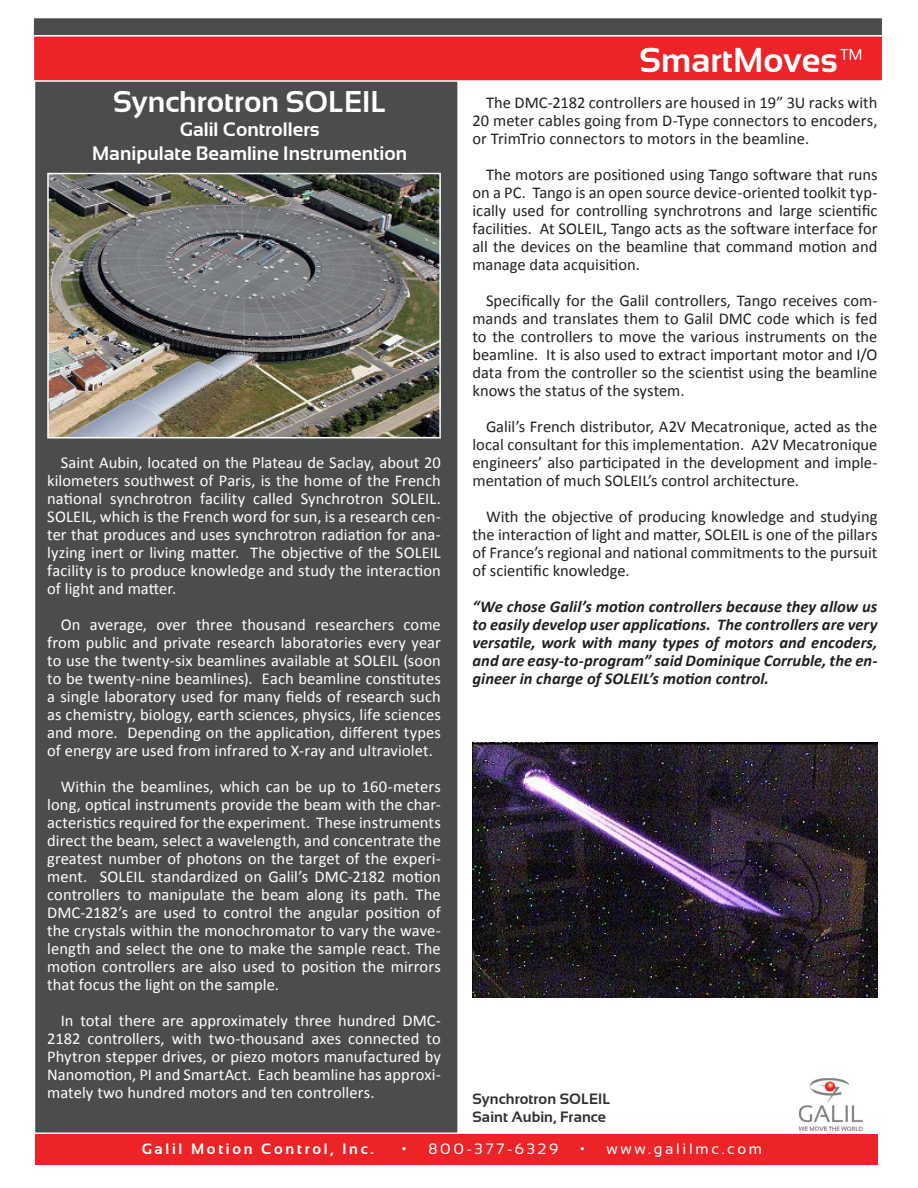
<style>
.page{position:relative;width:918px;height:1188px;background:#fff}
.page>*{position:absolute;margin:0;border:0;box-sizing:border-box;transform-origin:0 0}
.t1{font:700 34.5px "Sansation";color:#fff}
.t2{font:700 30px "Sansation";color:#fff}
.t3{font:700 19.5px "Sansation";color:#fff}
.t4{font:16.5px/18px "Calibri";letter-spacing:.005em;color:#fff;text-align:justify}
.t5{font:16.5px/18px "Calibri";color:#231f20;text-align:justify}
.t6{font:italic 700 16.5px/18px "Calibri";color:#231f20;text-align:justify}
.t7{font:700 15px "Sansation";letter-spacing:.005em;color:#312f30}
.t8{font:15px "Sansation";letter-spacing:.18em;color:#fff}
.t9{font:700 15px "Sansation";letter-spacing:.18em;color:#fff}
.s1{font-size:33px}
</style>
<div class="page">
<div style="left:34px;top:77px;width:425px;height:1057px;background:#4b4c4d;border:2px solid #fff"></div>
<div style="left:35px;top:1134px;width:843px;height:30px;background:#ec2327"></div>
<img style="left:798px;top:1078px;width:65px;height:53px">
<div style="left:33px;top:26px;width:850px;height:56px;background:#ec2327;border:2px solid #fff"></div>
<div style="left:32px;top:17px;width:851px;height:20px;background:#4b4c4d;border:2px solid #fff"></div>
<img style="left:50px;top:176px;width:388px;height:259px">
<div style="left:47px;top:173px;width:394px;height:265px;border:2px solid #fff"></div>
<img style="left:473px;top:742px;width:405px;height:256px">
<p class="t2" style="left:113px;top:85px;width:275px">Synchrotron SOLEIL</p>
<p class="t3" style="left:180px;top:119px;width:141px">Galil Controllers</p>
<p class="t3" style="left:92px;top:142px;width:317px">Manipulate Beamline Instrumention</p>
<p class="t4" style="left:47px;top:453px;width:395px;text-indent:14px">Saint Aubin, located on the Plateau de Saclay, about 20 kilometers southwest of Paris, is the home of the French national synchrotron facility called Synchrotron SOLEIL.<br>SOLEIL, which is the French word for sun, is a research cen&shy;ter that produces and uses synchrotron radiation for ana&shy;lyzing inert or living matter. The objective of the SOLEIL facility is to produce knowledge and study the interaction of light and matter.</p>
<p class="t4" style="left:47px;top:615px;width:395px;text-indent:14px">On average, over three thousand researchers come from public and private research laboratories every year to use the twenty-six beamlines available at SOLEIL (soon to be twenty-nine beamlines). Each beamline constitutes a single laboratory used for many fields of research such as chemistry, biology, earth sciences, physics, life sciences and more. Depending on the application, different types of energy are used from infrared to X-ray and ultraviolet.</p>
<p class="t4" style="left:47px;top:777px;width:395px;text-indent:14px">Within the beamlines, which can be up to 160-meters long, optical instruments provide the beam with the char&shy;acteristics required for the experiment. These instruments direct the beam, select a wavelength, and concentrate the greatest number of photons on the target of the experi&shy;ment. SOLEIL standardized on Galil’s DMC-2182 motion controllers to manipulate the beam along its path. The DMC-2182’s are used to control the angular position of the crystals within the monochromator to vary the wave&shy;length and select the one to make the sample react. The motion controllers are also used to position the mirrors that focus the light on the sample.</p>
<p class="t4" style="left:47px;top:1011px;width:395px;text-indent:14px">In total there are approximately three hundred DMC-2182 controllers, with two-thousand axes connected to Phytron stepper drives, or piezo motors manufactured by Nanomotion, PI and SmartAct. Each beamline has approxi&shy;mately two hundred motors and ten controllers.</p>
<p class="t1" style="left:640px;top:41px;width:226px">SmartMoves<span class="s1">™</span></p>
<p class="t5" style="left:472px;top:93px;width:407px;text-indent:14px">The DMC-2182 controllers are housed in 19” 3U racks with 20 meter cables going from D-Type connectors to encoders, or TrimTrio connectors to motors in the beamline.</p>
<p class="t5" style="left:472px;top:165px;width:407px;text-indent:14px">The motors are positioned using Tango software that runs on a PC. Tango is an open source device-oriented toolkit typ&shy;ically used for controlling synchrotrons and large scientific facilities. At SOLEIL, Tango acts as the software interface for all the devices on the beamline that command motion and manage data acquisition.</p>
<p class="t5" style="left:472px;top:291px;width:407px;text-indent:14px">Specifically for the Galil controllers, Tango receives com&shy;mands and translates them to Galil DMC code which is fed to the controllers to move the various instruments on the beamline. It is also used to extract important motor and I/O data from the controller so the scientist using the beamline knows the status of the system.</p>
<p class="t5" style="left:472px;top:417px;width:407px;text-indent:14px">Galil’s French distributor, A2V Mecatronique, acted as the local consultant for this implementation. A2V Mecatronique engineers’ also participated in the development and imple&shy;mentation of much SOLEIL’s control architecture.</p>
<p class="t5" style="left:472px;top:507px;width:407px;text-indent:14px">With the objective of producing knowledge and studying the interaction of light and matter, SOLEIL is one of the pillars of France’s regional and national commitments to the pursuit of scientific knowledge.</p>
<p class="t6" style="left:472px;top:597px;width:406px">“We chose Galil’s motion controllers because they allow us to easily develop user applications. The controllers are very versatile, work with many types of motors and encoders, and are easy-to-program” said Dominique Corruble, the en&shy;gineer in charge of SOLEIL’s motion control.</p>
<p class="t7" style="left:472px;top:1091px;width:139px">Synchrotron SOLEIL</p>
<p class="t7" style="left:472px;top:1109px;width:135px">Saint Aubin, France</p>
<p class="t9" style="left:142px;top:1140px;width:234px">Galil Motion Control, Inc.</p>
<p class="t8" style="left:402px;top:1140px;width:158px">• 800-377-6329</p>
<p class="t8" style="left:580px;top:1140px;width:184px">• www.galilmc.com</p>
</div>
